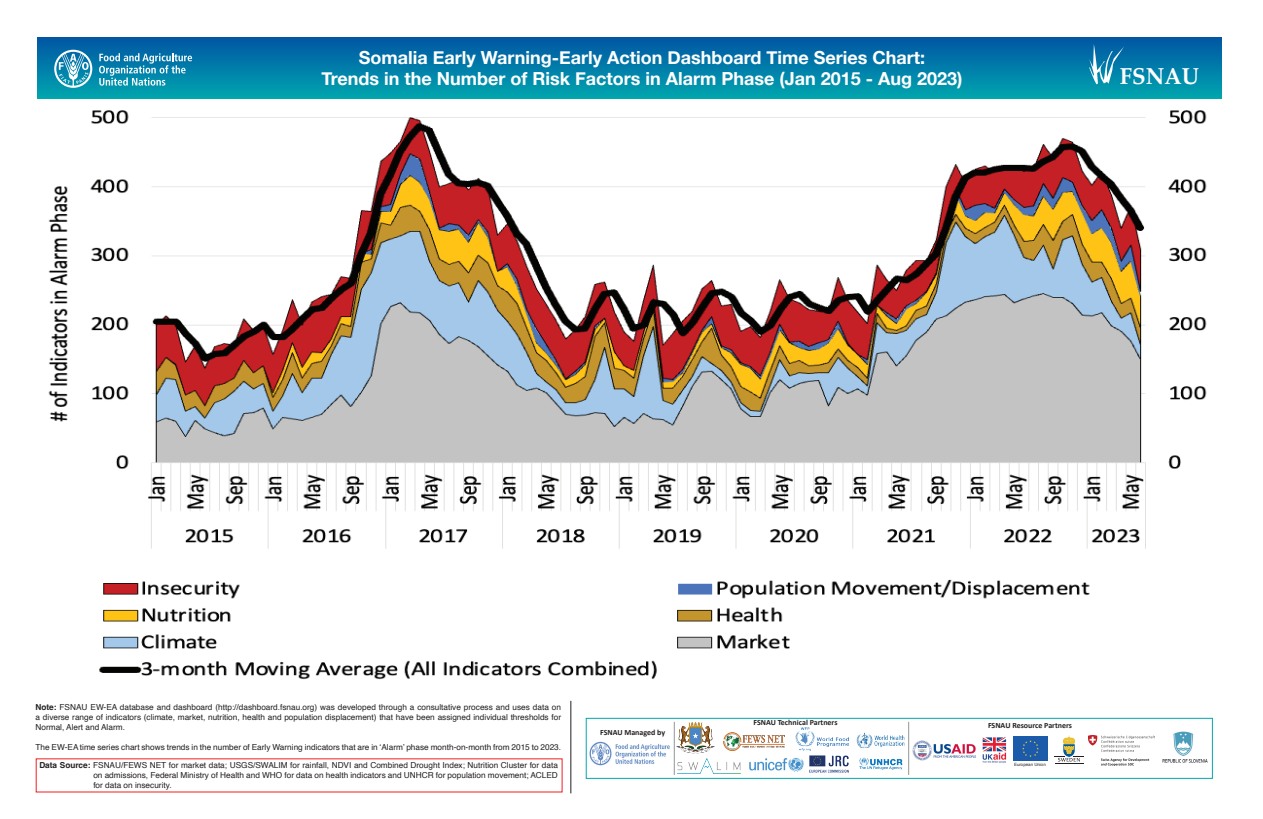
<style>
.page{position:relative;width:1263px;height:819px;background:#fff}
.page>*{position:absolute;margin:0;border:0;box-sizing:border-box;transform-origin:0 0}
.t1{font:700 23.17px "Palatino";color:#fff;scale:.96 1}
.t2{font:700 18px/21.6px "Helvetica Neue";color:#fff;text-align:center}
.t3{font:8.25px/9.9px "Helvetica";color:#231f20;text-align:justify}
.t4{font:700 7.95px "Calibri";color:#231f20}
.t5{font:4.35px "Helvetica";color:#231f20}
.s1{font-weight:700}
</style>
<div class="page">
<div style="left:37px;top:38px;width:1184px;height:60px;background:linear-gradient(to bottom,#0156a4,#00a3af)"></div>
<svg style="left:54px;top:50px;width:38px;height:38px"></svg>
<svg style="left:99px;top:53px;width:93px;height:33px;background:#3d9dbe"></svg>
<svg style="left:1089px;top:44px;width:35px;height:41px"></svg>
<img style="left:48px;top:110px;width:1159px;height:570px">
<hr style="left:571px;top:700px;width:1px;height:93px;background:#231f20">
<div style="left:586px;top:717px;width:627px;height:61px;border:1px solid #00a8ad"></div>
<hr style="left:908px;top:721px;width:1px;height:53px;background:#939598">
<hr style="left:674px;top:721px;width:1px;height:53px;background:#939598">
<img style="left:1013px;top:737px;width:34px;height:24px">
<img style="left:982px;top:737px;width:24px;height:26px">
<svg style="left:1055px;top:735px;width:28px;height:29px"></svg>
<img style="left:912px;top:740px;width:64px;height:20px">
<img style="left:676px;top:722px;width:38px;height:31px">
<img style="left:795px;top:727px;width:54px;height:24px">
<img style="left:749px;top:757px;width:55px;height:14px">
<img style="left:724px;top:732px;width:60px;height:18px">
<img style="left:809px;top:755px;width:40px;height:17px">
<img style="left:678px;top:758px;width:62px;height:15px">
<img style="left:589px;top:741px;width:81px;height:25px">
<img style="left:859px;top:757px;width:43px;height:12px">
<img style="left:857px;top:732px;width:47px;height:16px">
<img style="left:1089px;top:735px;width:65px;height:30px">
<img style="left:1173px;top:731px;width:21px;height:25px">
<img style="left:1162px;top:759px;width:46px;height:4px">
<h2 class="t2" style="left:321px;top:47px;width:643px">Somalia Early Warning-Early Action Dashboard Time Series Chart:<br>Trends in the Number of Risk Factors in Alarm Phase (Jan 2015 - Aug 2023)</h2>
<h1 class="t1" style="left:1120px;top:57px;width:84px">FSNAU</h1>
<p class="t3" style="left:36px;top:702px;width:527px"><span class="s1">Note:</span> FSNAU EW-EA database and dashboard (http://dashboard.fsnau.org) was developed through a consultative process and uses data on a diverse range of indicators (climate, market, nutrition, health and population displacement) that have been assigned individual thresholds for Normal, Alert and Alarm.</p>
<p class="t3" style="left:36px;top:742px;width:527px">The EW-EA time series chart shows trends in the number of Early Warning indicators that are in ‘Alarm’ phase month-on-month from 2015 to 2023.</p>
<p class="t3" style="left:93px;top:760px;width:466px;text-indent:-54px"><span class="s1">Data Source:</span> FSNAU/FEWS NET for market data; USGS/SWALIM for rainfall, NDVI and Combined Drought Index; Nutrition Cluster for data on admissions, Federal Ministry of Health and WHO for data on health indicators and UNHCR for population movement; ACLED for data on insecurity.</p>
<p class="t4" style="left:600px;top:727px;width:67px">FSNAU Managed by</p>
<p class="t4" style="left:753px;top:717px;width:86px">FSNAU Technical Partners</p>
<p class="t4" style="left:988px;top:720px;width:85px">FSNAU Resource Partners</p>
<p class="t5" style="left:1014px;top:760px;width:33px">European Union</p>
</div>
